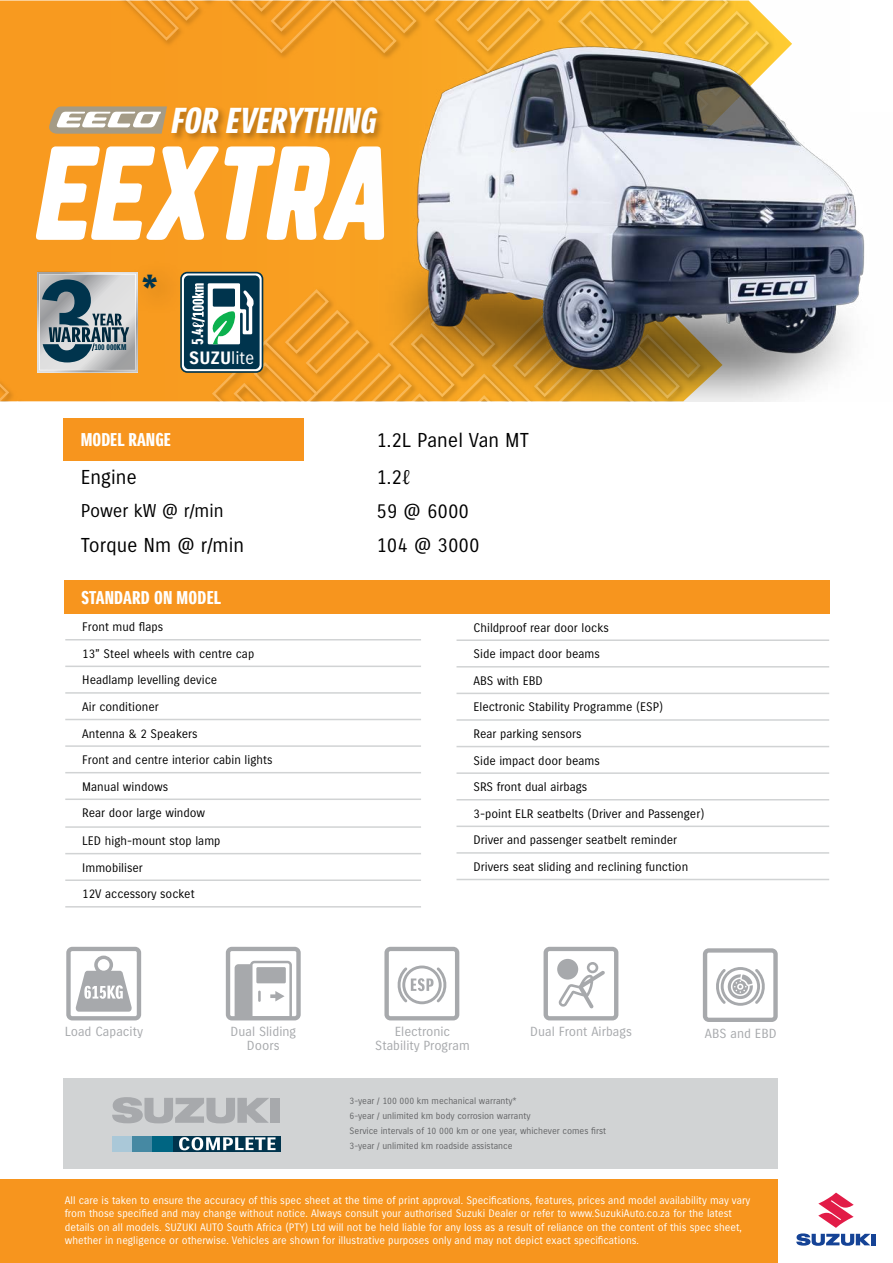
<style>
.page{position:relative;width:893px;height:1263px;background:#fff}
.page>*{position:absolute;margin:0;border:0;box-sizing:border-box;transform-origin:0 0}
.t1{font:italic 106.8px "Blocklyn Condensed";letter-spacing:.01em;color:#fff}
.t2{font:37.2px "Suzuki PRO Headline";color:#00344d}
.t3{font:italic 34.95px "Suzuki Headline";color:#fff}
.t4{font:19.5px "Suzuki";color:#000}
.t5{font:18px "Suzuki PRO Headline";color:#fff}
.t6{font:18px "Suzuki";letter-spacing:-.005em;color:#000}
.t7{font:700 17.25px "Suzuki";color:#fff}
.t8{font:15.9px "Suzuki PRO Headline";color:#fff}
.t9{font:12.75px/14.2px "Suzuki";color:#a7a9ac;text-align:center}
.t10{font:12px "Suzuki";color:#000}
.t11{font:10.5px/13.5px "Suzuki";color:#fff}
.t12{font:9px/15px "Suzuki";color:#636466}
.t13{font:8.25px "Suzuki PRO Headline";color:#00344d}
.s1{font-weight:400}
.s2{font-family:"Suzuki PRO Regular"}
</style>
<div class="page">
<hr style="left:456px;top:639px;width:373px;height:2px;background:#d1d3d4">
<hr style="left:456px;top:666px;width:373px;height:1px;background:#d1d3d4">
<hr style="left:456px;top:693px;width:373px;height:1px;background:#d1d3d4">
<hr style="left:456px;top:719px;width:373px;height:2px;background:#d1d3d4">
<hr style="left:456px;top:746px;width:373px;height:1px;background:#d1d3d4">
<hr style="left:456px;top:772px;width:373px;height:2px;background:#d1d3d4">
<hr style="left:456px;top:799px;width:373px;height:1px;background:#d1d3d4">
<hr style="left:456px;top:825px;width:373px;height:2px;background:#d1d3d4">
<hr style="left:456px;top:852px;width:373px;height:2px;background:#d1d3d4">
<hr style="left:456px;top:879px;width:373px;height:1px;background:#d1d3d4">
<div style="left:0;top:1px;width:350px;height:311px;background:#f89a1f"></div>
<div style="left:0;top:312px;width:45px;height:66px;background:#f89a1f"></div>
<svg style="left:0;top:378px;width:45px;height:23px"></svg>
<svg style="left:0;top:1px;width:15px;height:1px"></svg>
<div style="left:110px;top:1px;width:117px;height:62px;background:#f89b20"></div>
<svg style="left:112px;top:1px;width:109px;height:41px;background:#f39a23"></svg>
<div style="left:45px;top:317px;width:147px;height:84px;background:#f89b1f"></div>
<svg style="left:227px;top:1px;width:123px;height:158px;background:#f59d22"></svg>
<svg style="left:49px;top:106px;width:115px;height:28px"></svg>
<img style="left:164px;top:98px;width:186px;height:55px">
<img style="left:350px;top:1px;width:515px;height:400px">
<div style="left:0;top:1180px;width:893px;height:83px;background:#f7951e"></div>
<svg style="left:37px;top:272px;width:101px;height:100px;background:#909da5"></svg>
<div style="left:127px;top:258px;width:60px;height:59px;background:#000;opacity:.4"></div>
<hr style="left:65px;top:639px;width:356px;height:1px;background:#d1d3d4">
<hr style="left:65px;top:666px;width:356px;height:1px;background:#d1d3d4">
<hr style="left:65px;top:745px;width:356px;height:2px;background:#d1d3d4">
<hr style="left:65px;top:772px;width:356px;height:1px;background:#d1d3d4">
<hr style="left:65px;top:798px;width:356px;height:2px;background:#d1d3d4">
<hr style="left:65px;top:826px;width:356px;height:2px;background:#d1d3d4">
<hr style="left:65px;top:853px;width:356px;height:1px;background:#d1d3d4">
<hr style="left:65px;top:879px;width:356px;height:2px;background:#d1d3d4">
<hr style="left:65px;top:906px;width:356px;height:1px;background:#d1d3d4">
<hr style="left:65px;top:692px;width:356px;height:2px;background:#d1d3d4">
<hr style="left:65px;top:719px;width:356px;height:1px;background:#d1d3d4">
<div style="left:65px;top:581px;width:354px;height:33px;background:#f7951e"></div>
<div style="left:63px;top:1078px;width:715px;height:91px;background:#d1d3d4"></div>
<div style="left:271px;top:1098px;width:9px;height:25px;background:#a7a9ac"></div>
<svg style="left:112px;top:1097px;width:157px;height:26px"></svg>
<div style="left:112px;top:1136px;width:168px;height:15px;background:#00344d"></div>
<svg style="left:179px;top:1137px;width:97px;height:13px"></svg>
<div style="left:112px;top:1136px;width:21px;height:15px;background:#aac8d8"></div>
<div style="left:132px;top:1136px;width:21px;height:15px;background:#4689a3"></div>
<div style="left:152px;top:1136px;width:21px;height:15px;background:#006582"></div>
<div style="left:64px;top:418px;width:240px;height:42px;background:#f7951e"></div>
<div style="left:180px;top:272px;width:83px;height:101px;border:2px solid #00344d;border-radius:6px"></div>
<div style="left:184px;top:275px;width:76px;height:94px;background:#00344d;border-radius:5px"></div>
<svg style="left:192px;top:176px;width:519px;height:225px;background:#bb955b"></svg>
<svg style="left:66px;top:947px;width:75px;height:73px"></svg>
<svg style="left:226px;top:947px;width:75px;height:73px"></svg>
<svg style="left:384px;top:947px;width:75px;height:73px"></svg>
<svg style="left:544px;top:947px;width:74px;height:73px"></svg>
<svg style="left:703px;top:948px;width:75px;height:74px"></svg>
<div style="left:419px;top:581px;width:410px;height:33px;background:#f7951e"></div>
<div style="left:778px;top:1175px;width:115px;height:88px;background:#fff"></div>
<div style="left:871px;top:1234px;width:5px;height:11px;background:#154396"></div>
<svg style="left:796px;top:1192px;width:74px;height:54px"></svg>
<h3 class="t3" style="left:170px;top:101px;width:214px">FOR EVERYTHING</h3>
<h1 class="t1" style="left:30px;top:115px;width:355px">EEXTRA</h1>
<h2 class="t2" style="left:142px;top:266px;width:18px">*</h2>
<p class="t13" style="left:94px;top:342px;width:34px">100 000KM</p>
<h3 class="t8" style="left:188px;top:345px;width:18px;rotate:-90deg">5.4</h3>
<h3 class="t7" style="left:189px;top:349px;width:67px">SUZU<span class="s1">lite</span></h3>
<h3 class="t5" style="left:81px;top:429px;width:91px">MODEL RANGE</h3>
<h3 class="t4" style="left:376px;top:429px;width:154px">1.2L Panel Van MT</h3>
<h3 class="t4" style="left:81px;top:466px;width:58px">Engine</h3>
<h3 class="t4" style="left:376px;top:466px;width:36px">1.2<span class="s2">ℓ</span></h3>
<h3 class="t6" style="left:81px;top:500px;width:144px">Power kW @ r/min</h3>
<h3 class="t4" style="left:376px;top:500px;width:94px">59 @ 6000</h3>
<h3 class="t4" style="left:81px;top:534px;width:165px">Torque Nm @ r/min</h3>
<h3 class="t4" style="left:376px;top:534px;width:105px">104 @ 3000</h3>
<h3 class="t5" style="left:82px;top:587px;width:141px">STANDARD ON MODEL</h3>
<p class="t10" style="left:82px;top:620px;width:82px">Front mud flaps</p>
<p class="t10" style="left:82px;top:647px;width:174px">13” Steel wheels with centre cap</p>
<p class="t10" style="left:82px;top:673px;width:136px">Headlamp levelling device</p>
<p class="t10" style="left:82px;top:700px;width:78px">Air conditioner</p>
<p class="t10" style="left:82px;top:726px;width:117px">Antenna &amp; 2 Speakers</p>
<p class="t10" style="left:82px;top:753px;width:192px">Front and centre interior cabin lights</p>
<p class="t10" style="left:82px;top:780px;width:87px">Manual windows</p>
<p class="t10" style="left:82px;top:806px;width:124px">Rear door large window</p>
<p class="t10" style="left:82px;top:834px;width:140px">LED high-mount stop lamp</p>
<p class="t10" style="left:82px;top:860px;width:62px">Immobiliser</p>
<p class="t10" style="left:82px;top:887px;width:114px">12V accessory socket</p>
<p class="t10" style="left:473px;top:621px;width:137px">Childproof rear door locks</p>
<p class="t10" style="left:473px;top:647px;width:128px">Side impact door beams</p>
<p class="t10" style="left:473px;top:674px;width:71px">ABS with EBD</p>
<p class="t10" style="left:473px;top:700px;width:191px">Electronic Stability Programme (ESP)</p>
<p class="t10" style="left:473px;top:727px;width:110px">Rear parking sensors</p>
<p class="t10" style="left:473px;top:753px;width:128px">Side impact door beams</p>
<p class="t10" style="left:473px;top:780px;width:115px">SRS front dual airbags</p>
<p class="t10" style="left:473px;top:807px;width:232px">3-point ELR seatbelts (Driver and Passenger)</p>
<p class="t10" style="left:473px;top:833px;width:205px">Driver and passenger seatbelt reminder</p>
<p class="t10" style="left:473px;top:860px;width:216px">Drivers seat sliding and reclining function</p>
<p class="t9" style="left:65px;top:1024px;width:80px">Load Capacity</p>
<p class="t9" style="left:231px;top:1024px;width:67px">Dual Sliding<br>Doors</p>
<p class="t9" style="left:375px;top:1024px;width:96px">Electronic<br>Stability Program</p>
<p class="t9" style="left:530px;top:1024px;width:103px">Dual Front Airbags</p>
<p class="t9" style="left:705px;top:1026px;width:73px">ABS and EBD</p>
<p class="t12" style="left:350px;top:1093px;width:258px">3-year / 100 000 km mechanical warranty*<br>6-year / unlimited km body corrosion warranty<br>Service intervals of 10 000 km or one year, whichever comes first 3-year / unlimited km roadside assistance</p>
<p class="t11" style="left:65px;top:1193px;width:687px">All care is taken to ensure the accuracy of this spec sheet at the time of print approval. Specifications, features, prices and model availability may vary from those specified and may change without notice. Always consult your authorised Suzuki Dealer or refer to www.SuzukiAuto.co.za for the latest details on all models. SUZUKI AUTO South Africa (PTY) Ltd will not be held liable for any loss as a result of reliance on the content of this spec sheet, whether in negligence or otherwise. Vehicles are shown for illustrative purposes only and may not depict exact specifications.</p>
</div>
